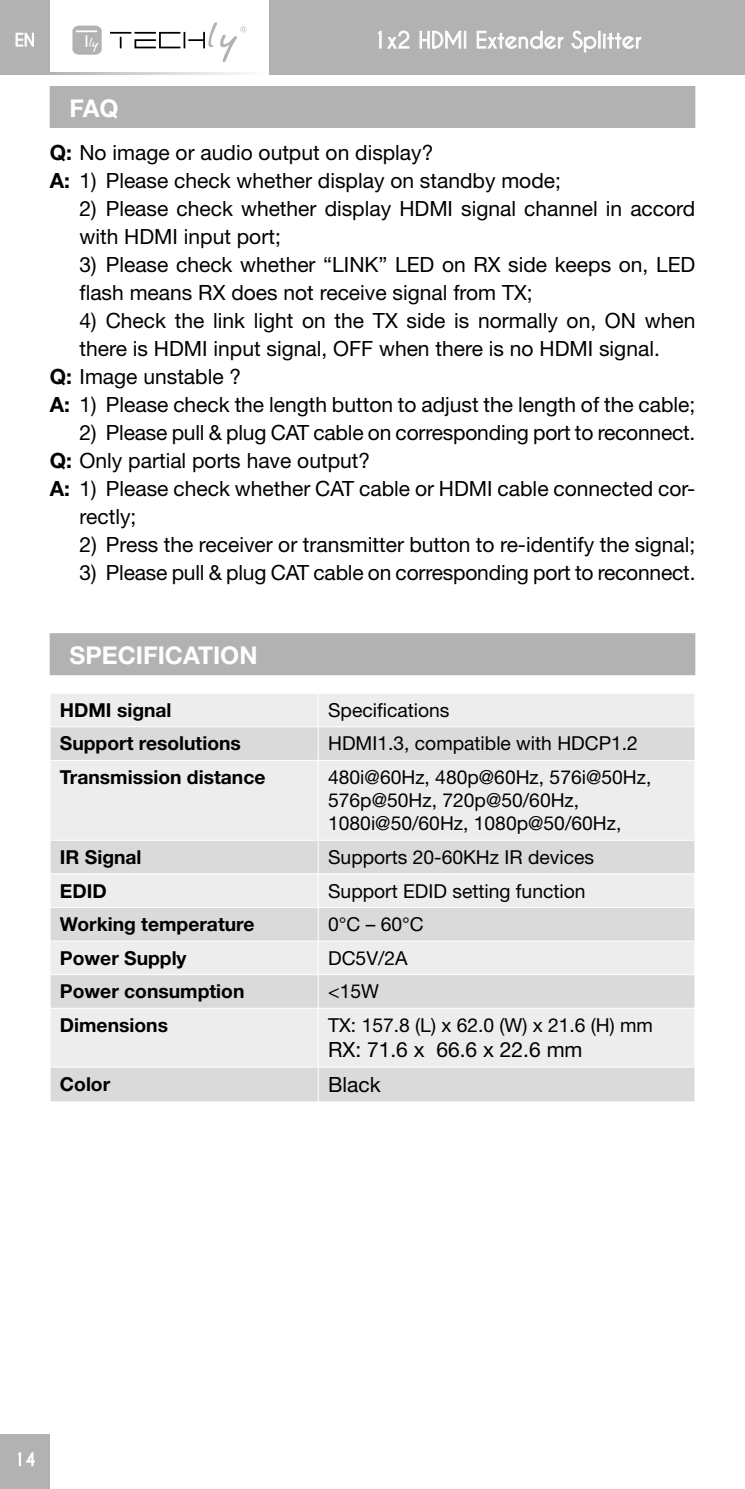
<style>
.page{position:relative;width:745px;height:1489px;background:#fff}
.page>*{position:absolute;margin:0;border:0;box-sizing:border-box;transform-origin:0 0}
.t1{font:700 24.5px "Helvetica Neue LT Std";color:#fff}
.t2{font:700 22.75px "Caviar Dreams";color:#fff}
.t3{font:21px/28px "Helvetica Neue LT Std";color:#000}
.t4{font:19.25px/23.1px "Helvetica Neue LT Std";color:#000}
.t5{font:700 19.25px "Helvetica Neue LT Std";color:#000}
.s1{font-weight:700}
</style>
<div class="page">
<svg style="left:50px;top:73px;width:189px;height:1px"></svg>
<hr style="left:744px;top:0;width:1px;height:74px;background:#b3b2b2">
<div style="left:0;top:0;width:50px;height:74px;background:#b3b2b2"></div>
<svg style="left:16px;top:33px;width:18px;height:14px"></svg>
<div style="left:269px;top:0;width:475px;height:74px;background:#b3b2b2"></div>
<hr style="left:110px;top:32px;width:21px;height:2px;background:#000">
<svg style="left:72px;top:26px;width:30px;height:29px"></svg>
<svg style="left:134px;top:22px;width:112px;height:40px"></svg>
<div style="left:0;top:1434px;width:50px;height:54px;background:#b3b2b2"></div>
<svg style="left:17px;top:1452px;width:18px;height:14px"></svg>
<div style="left:50px;top:86px;width:644px;height:42px;background:#b3b2b2"></div>
<div style="left:50px;top:633px;width:644px;height:42px;background:#b3b2b2"></div>
<div style="left:51px;top:694px;width:643px;height:32px;background:#ededed"></div>
<svg style="left:51px;top:727px;width:643px;height:374px;background:#e4e4e4"></svg>
<hr style="left:317px;top:693px;width:1px;height:33px;background:#fff">
<hr style="left:317px;top:727px;width:1px;height:33px;background:#fff">
<hr style="left:50px;top:759px;width:268px;height:2px;background:#fff">
<hr style="left:318px;top:759px;width:376px;height:2px;background:#fff">
<hr style="left:317px;top:760px;width:1px;height:79px;background:#fff">
<hr style="left:50px;top:839px;width:268px;height:1px;background:#fff">
<hr style="left:318px;top:839px;width:376px;height:1px;background:#fff">
<hr style="left:317px;top:840px;width:1px;height:33px;background:#fff">
<hr style="left:50px;top:873px;width:268px;height:1px;background:#fff">
<hr style="left:318px;top:873px;width:376px;height:1px;background:#fff">
<hr style="left:317px;top:874px;width:1px;height:33px;background:#fff">
<hr style="left:50px;top:906px;width:268px;height:2px;background:#fff">
<hr style="left:318px;top:906px;width:376px;height:2px;background:#fff">
<hr style="left:317px;top:907px;width:1px;height:33px;background:#fff">
<hr style="left:50px;top:940px;width:268px;height:1px;background:#fff">
<hr style="left:318px;top:940px;width:376px;height:1px;background:#fff">
<hr style="left:317px;top:941px;width:1px;height:33px;background:#fff">
<hr style="left:50px;top:974px;width:268px;height:1px;background:#fff">
<hr style="left:318px;top:974px;width:376px;height:1px;background:#fff">
<hr style="left:317px;top:974px;width:1px;height:33px;background:#fff">
<hr style="left:50px;top:1007px;width:268px;height:1px;background:#fff">
<hr style="left:318px;top:1007px;width:376px;height:1px;background:#fff">
<hr style="left:317px;top:1008px;width:1px;height:58px;background:#fff">
<hr style="left:50px;top:1066px;width:268px;height:1px;background:#fff">
<hr style="left:318px;top:1066px;width:376px;height:1px;background:#fff">
<hr style="left:317px;top:1067px;width:1px;height:34px;background:#fff">
<svg style="left:378px;top:31px;width:3px;height:18px"></svg>
<svg style="left:387px;top:31px;width:22px;height:18px"></svg>
<svg style="left:419px;top:31px;width:47px;height:18px"></svg>
<svg style="left:476px;top:31px;width:87px;height:18px"></svg>
<svg style="left:571px;top:31px;width:70px;height:21px"></svg>
<p class="t2" style="left:372px;top:27px;width:270px">1x2 HDMI Extender Splitter</p>
<p class="t1" style="left:69px;top:93px;width:49px">FAQ</p>
<p class="t3" style="left:50px;top:138px;width:512px"><span class="s1">Q:</span> No image or audio output on display?<br><span class="s1">A:</span> 1) Please check whether display on standby mode;</p>
<p class="t3" style="left:79px;top:194px;width:617px">2) Please check whether display HDMI signal channel in accord with HDMI input port;</p>
<p class="t3" style="left:79px;top:250px;width:617px">3) Please check whether “LINK” LED on RX side keeps on, LED flash means RX does not receive signal from TX;</p>
<p class="t3" style="left:79px;top:306px;width:617px">4) Check the link light on the TX side is normally on, ON when</p>
<p class="t3" style="left:79px;top:334px;width:581px">there is HDMI input signal, OFF when there is no HDMI signal.</p>
<p class="t3" style="left:50px;top:362px;width:193px"><span class="s1">Q:</span> Image unstable ?</p>
<p class="t3" style="left:50px;top:390px;width:646px"><span class="s1">A:</span> 1) Please check the length button to adjust the length of the cable;</p>
<p class="t3" style="left:79px;top:418px;width:617px">2) Please pull &amp; plug CAT cable on corresponding port to reconnect.</p>
<p class="t3" style="left:50px;top:446px;width:321px"><span class="s1">Q:</span> Only partial ports have output?</p>
<p class="t3" style="left:50px;top:474px;width:646px"><span class="s1">A:</span> 1) Please check whether CAT cable or HDMI cable connected cor-</p>
<p class="t3" style="left:80px;top:502px;width:58px">rectly;</p>
<p class="t3" style="left:80px;top:530px;width:617px">2) Press the receiver or transmitter button to re-identify the signal;</p>
<p class="t3" style="left:80px;top:558px;width:617px">3) Please pull &amp; plug CAT cable on corresponding port to reconnect.</p>
<p class="t1" style="left:69px;top:640px;width:48px">Specifica</p>
<p class="t1" style="left:198px;top:640px;width:61px">tion</p>
<p class="t5" style="left:60px;top:698px;width:113px">HDMI signal</p>
<p class="t4" style="left:328px;top:698px;width:123px">Specifications</p>
<p class="t5" style="left:60px;top:731px;width:182px">Support resolutions</p>
<p class="t4" style="left:328px;top:731px;width:311px">HDMI1.3, compatible with HDCP1.2</p>
<p class="t5" style="left:60px;top:765px;width:207px">Transmission distance</p>
<p class="t4" style="left:328px;top:765px;width:324px">480i@60Hz, 480p@60Hz, 576i@50Hz,<br>576p@50Hz, 720p@50/60Hz,<br>1080i@50/60Hz, 1080p@50/60Hz,</p>
<p class="t5" style="left:60px;top:845px;width:83px">IR Signal</p>
<p class="t4" style="left:328px;top:845px;width:267px">Supports 20-60KHz IR devices</p>
<p class="t5" style="left:60px;top:878px;width:48px">EDID</p>
<p class="t4" style="left:328px;top:878px;width:259px">Support EDID setting function</p>
<p class="t5" style="left:60px;top:912px;width:196px">Working temperature</p>
<p class="t4" style="left:328px;top:912px;width:97px">0°C – 60°C</p>
<p class="t5" style="left:60px;top:945px;width:128px">Power Supply</p>
<p class="t4" style="left:328px;top:946px;width:81px">DC5V/2A</p>
<p class="t5" style="left:60px;top:979px;width:186px">Power consumption</p>
<p class="t4" style="left:328px;top:979px;width:52px">&lt;15W</p>
<p class="t5" style="left:60px;top:1013px;width:109px">Dimensions</p>
<p class="t4" style="left:328px;top:1013px;width:326px">TX: 157.8 (L) x 62.0 (W) x 21.6 (H) mm</p>
<p class="t3" style="left:328px;top:1035px;width:256px">RX: 71.6 x 66.6 x 22.6 mm</p>
<p class="t5" style="left:60px;top:1071px;width:52px">Color</p>
<p class="t3" style="left:328px;top:1070px;width:54px">Black</p>
</div>
